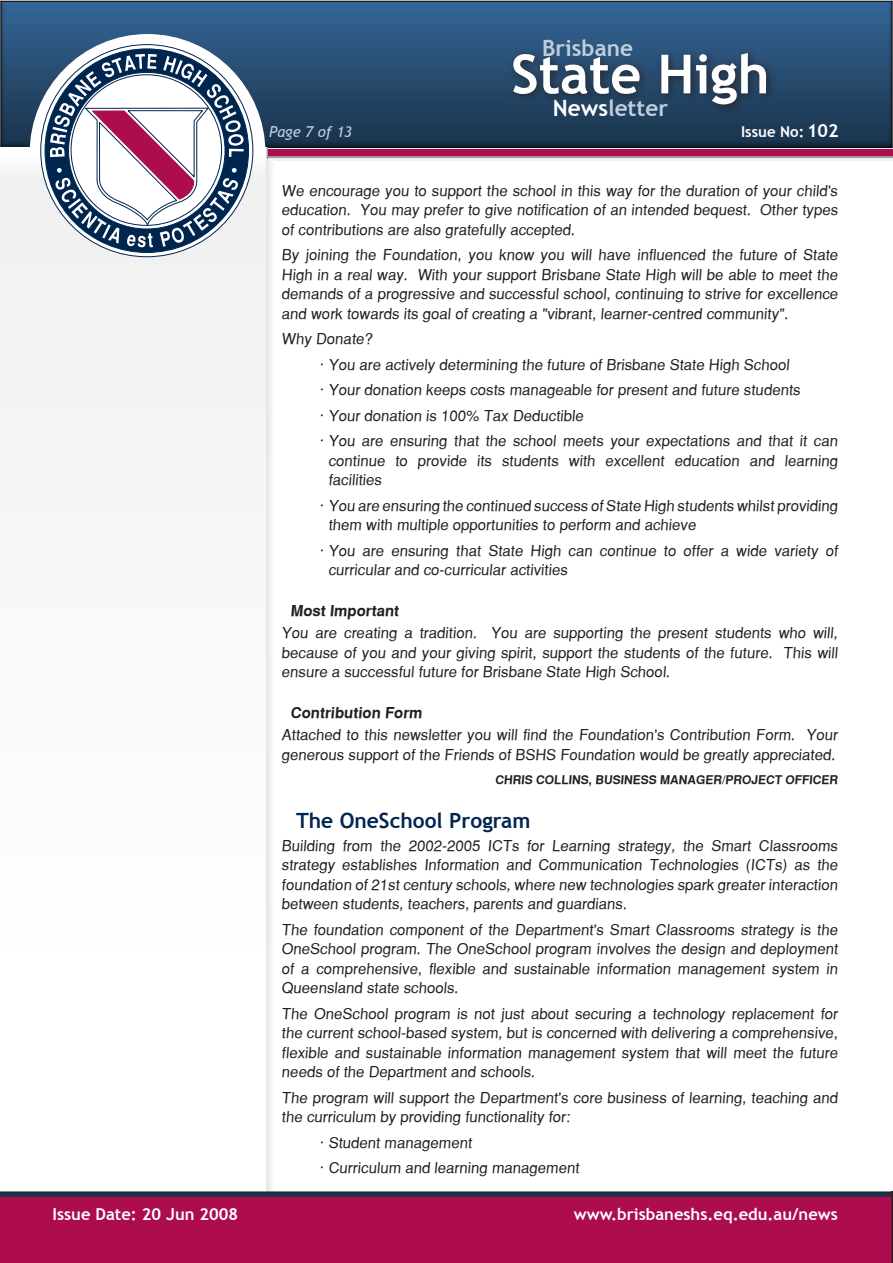
<style>
.page{position:relative;width:893px;height:1263px;background:#fff}
.page>*{position:absolute;margin:0;border:0;box-sizing:border-box;transform-origin:0 0}
.t1{font:700 54px "Trebuchet MS";color:#fff}
.t2{font:700 22.5px "Trebuchet MS";color:#c0cedb}
.t3{font:700 21px "Trebuchet MS";color:#00264f}
.t4{font:700 16.5px "Trebuchet MS";color:#fff}
.t5{font:15px/19.5px "Sans Serif";color:#231f20}
.t6{font:700 15px "Sans Serif";color:#231f20}
.t7{font:700 15px "Trebuchet MS";color:#fff}
.t8{font:italic 15px "Trebuchet MS";color:#c0cedb}
.t9{font:700 12px "Sans Serif";color:#231f20}
.s1{color:#fff}
.s2{font-size:18px}
</style>
<div class="page">
<div style="left:0;top:0;width:893px;height:152px;background:#231f20;opacity:.75"></div>
<div style="left:507px;top:46px;width:348px;height:91px;background:#231f20;opacity:.75"></div>
<div style="left:1px;top:148px;width:891px;height:12px;background:#efefef"></div>
<div style="left:1px;top:149px;width:891px;height:7px;background:#ad0c4d"></div>
<hr style="left:1px;top:156px;width:892px;height:2px;background:#999">
<img style="left:0;top:148px;width:268px;height:1043px">
<div style="left:267px;top:160px;width:8px;height:1031px;background:#f3f3f4"></div>
<div style="left:0;top:1191px;width:893px;height:72px;background:#ad0d4d"></div>
<div style="left:0;top:1192px;width:891px;height:5px;background:#18324b"></div>
<svg style="left:30px;top:34px;width:236px;height:223px"></svg>
<svg style="left:40px;top:44px;width:213px;height:213px"></svg>
<h2 class="t2" style="left:542px;top:33px;width:92px">Brisbane</h2>
<h1 class="t1" style="left:511px;top:40px;width:260px">State High</h1>
<h2 class="t2" style="left:553px;top:94px;width:117px"><span class="s1">News</span>letter</h2>
<p class="t8" style="left:269px;top:123px;width:84px">Page 7 of 13</p>
<p class="t7" style="left:741px;top:122px;width:99px">Issue No: <span class="s2">102</span></p>
<p class="t5" style="left:282px;top:181px;width:559px;text-align:justify">We encourage you to support the school in this way for the duration of your child's education. You may prefer to give notification of an intended bequest. Other types of contributions are also gratefully accepted.</p>
<p class="t5" style="left:282px;top:245px;width:559px;text-align:justify">By joining the Foundation, you know you will have influenced the future of State High in a real way. With your support Brisbane State High will be able to meet the demands of a progressive and successful school, continuing to strive for excellence and work towards its goal of creating a "vibrant, learner-centred community".</p>
<p class="t5" style="left:320px;top:326px;width:521px;line-height:25.5px;text-indent:-38px">Why Donate?<br>Õ You are actively determining the future of Brisbane State High School<br>Õ Your donation keeps costs manageable for present and future students<br>Õ Your donation is 100% Tax Deductible<br>Õ You are ensuring that the school meets your expectations and that it can</p>
<p class="t5" style="left:328px;top:451px;width:512px">continue to provide its students with excellent education and learning facilities</p>
<p class="t5" style="left:328px;top:496px;width:512px;text-indent:-9px">Õ You are ensuring the continued success of State High students whilst providing them with multiple opportunities to perform and achieve</p>
<p class="t5" style="left:328px;top:541px;width:512px;text-indent:-9px">Õ You are ensuring that State High can continue to offer a wide variety of curricular and co-curricular activities</p>
<p class="t6" style="left:291px;top:602px;width:111px">MOST I MPORTANT</p>
<p class="t5" style="left:282px;top:623px;width:559px;text-align:justify">You are creating a tradition. You are supporting the present students who will, because of you and your giving spirit, support the students of the future. This will ensure a successful future for Brisbane State High School.</p>
<p class="t6" style="left:291px;top:704px;width:135px">CONTRIBUTION FORM</p>
<p class="t5" style="left:282px;top:725px;width:559px">Attached to this newsletter you will find the Foundation's Contribution Form. Your generous support of the Friends of BSHS Foundation would be greatly appreciated.</p>
<p class="t9" style="left:495px;top:772px;width:59px">CHRIS COLL</p>
<p class="t9" style="left:568px;top:772px;width:65px">INS, BUSINESS</p>
<p class="t9" style="left:660px;top:772px;width:20px">MANAGER</p>
<p class="t9" style="left:722px;top:772px;width:45px">/PROJECT</p>
<p class="t9" style="left:785px;top:772px;width:37px">OFFICER</p>
<h3 class="t3" style="left:296px;top:807px;width:236px">The OneSchool Program</h3>
<p class="t5" style="left:282px;top:835px;width:559px;text-align:justify">Building from the 2002-2005 ICTs for Learning strategy, the Smart Classrooms strategy establishes Information and Communication Technologies (ICTs) as the foundation of 21st century schools, where new technologies spark greater interaction between students, teachers, parents and guardians.</p>
<p class="t5" style="left:282px;top:919px;width:559px;text-align:justify">The foundation component of the Department's Smart Classrooms strategy is the OneSchool program. The OneSchool program involves the design and deployment of a comprehensive, flexible and sustainable information management system in Queensland state schools.</p>
<p class="t5" style="left:282px;top:1003px;width:559px;text-align:justify">The OneSchool program is not just about securing a technology replacement for the current school-based system, but is concerned with delivering a comprehensive, flexible and sustainable information management system that will meet the future needs of the Department and schools.</p>
<p class="t5" style="left:282px;top:1087px;width:559px">The program will support the Department's core business of learning, teaching and the curriculum by providing functionality for:</p>
<p class="t5" style="left:320px;top:1129px;width:262px;line-height:25.5px">Õ Student management<br>Õ Curriculum and learning management</p>
<p class="t4" style="left:52px;top:1203px;width:187px">Issue Date: 20 Jun 2008</p>
<p class="t4" style="left:574px;top:1204px;width:265px">www.brisbaneshs.eq.edu.au/news</p>
</div>
